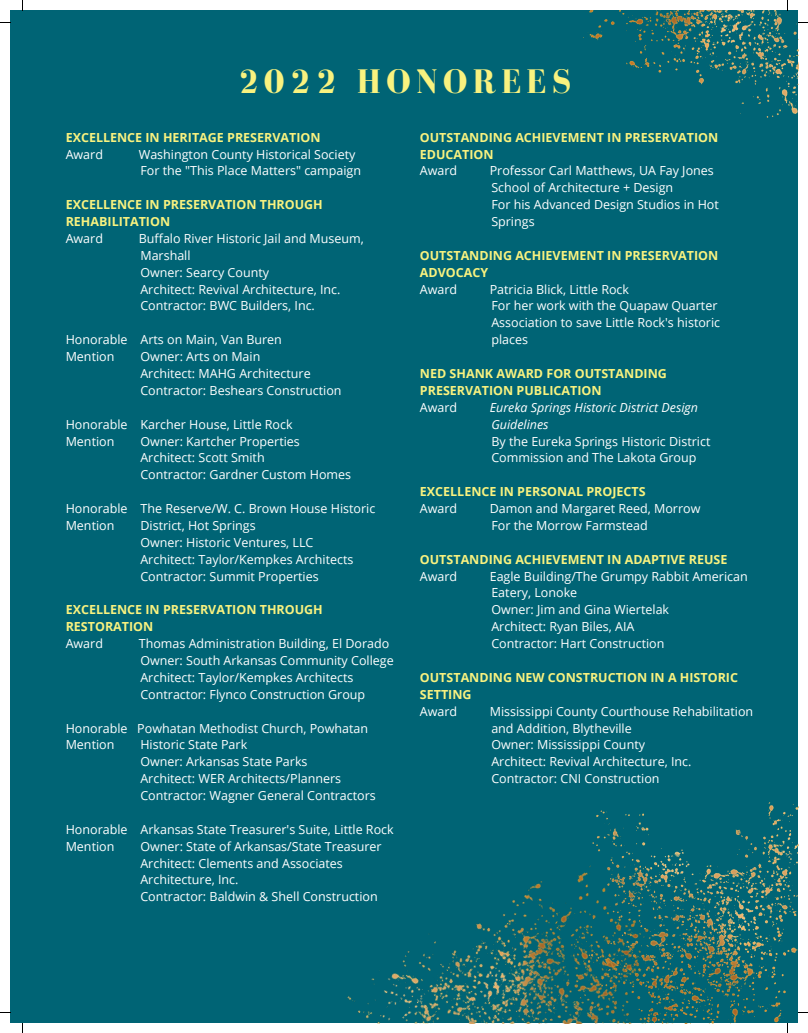
<style>
.page{position:relative;width:808px;height:1033px;background:#fff}
.page>*{position:absolute;margin:0;border:0;box-sizing:border-box;transform-origin:0 0}
.t1{font:700 35px "Bodoni FLF";letter-spacing:.15em;color:#f9f27f}
.t2{font:12.5px/16.9px "Open Sans";color:#fff}
.t3{font:700 12.5px/16.9px "Open Sans";color:#f9f27f}
.t4{font:italic 12.5px/16.9px "Open Sans";color:#fff}
</style>
<div class="page">
<div style="left:10px;top:10px;width:788px;height:1013px;background:#006475"></div>
<img style="left:710px;top:802px;width:88px;height:221px">
<img style="left:583px;top:10px;width:215px;height:108px">
<img style="left:347px;top:810px;width:363px;height:213px">
<h1 class="t1" style="left:238px;top:62px;width:334px">2022 HONOREES</h1>
<p class="t3" style="left:66px;top:128px;width:256px">EXCELLENCE IN HERITAGE PRESERVATION</p>
<p class="t2" style="left:66px;top:145px;width:39px">Award</p>
<p class="t2" style="left:139px;top:145px;width:224px">Washington County Historical Society<br>For the "This Place Matters" campaign</p>
<p class="t3" style="left:66px;top:196px;width:259px">EXCELLENCE IN PRESERVATION THROUGH<br>REHABILITATION</p>
<p class="t2" style="left:66px;top:230px;width:39px">Award</p>
<p class="t2" style="left:139px;top:230px;width:227px">Buffalo River Historic Jail and Museum,<br>Marshall<br>Owner: Searcy County<br>Architect: Revival Architecture, Inc.<br>Contractor: BWC Builders, Inc.</p>
<p class="t2" style="left:66px;top:331px;width:218px">Honorable Arts on Main, Van Buren<br>Mention</p>
<p class="t2" style="left:140px;top:348px;width:203px">Owner: Arts on Main<br>Architect: MAHG Architecture<br>Contractor: Beshears Construction</p>
<p class="t2" style="left:66px;top:415px;width:228px">Honorable Karcher House, Little Rock<br>Mention</p>
<p class="t2" style="left:140px;top:432px;width:212px">Owner: Kartcher Properties<br>Architect: Scott Smith<br>Contractor: Gardner Custom Homes</p>
<p class="t2" style="left:66px;top:500px;width:311px">Honorable The Reserve/W. C. Brown House Historic<br>Mention</p>
<p class="t2" style="left:140px;top:516px;width:214px">District, Hot Springs<br>Owner: Historic Ventures, LLC<br>Architect: Taylor/Kempkes Architects<br>Contractor: Summit Properties</p>
<p class="t3" style="left:66px;top:601px;width:259px">EXCELLENCE IN PRESERVATION THROUGH<br>RESTORATION</p>
<p class="t2" style="left:66px;top:635px;width:39px">Award</p>
<p class="t2" style="left:139px;top:635px;width:256px">Thomas Administration Building, El Dorado Owner: South Arkansas Community College Architect: Taylor/Kempkes Architects Contractor: Flynco Construction Group</p>
<p class="t2" style="left:66px;top:719px;width:304px">Honorable Powhatan Methodist Church, Powhatan<br>Mention</p>
<p class="t2" style="left:140px;top:736px;width:237px">Historic State Park<br>Owner: Arkansas State Parks<br>Architect: WER Architects/Planners<br>Contractor: Wagner General Contractors</p>
<p class="t2" style="left:66px;top:820px;width:329px">Honorable Arkansas State Treasurer's Suite, Little Rock<br>Mention</p>
<p class="t2" style="left:140px;top:837px;width:243px">Owner: State of Arkansas/State Treasurer Architect: Clements and Associates Architecture, Inc.<br>Contractor: Baldwin &amp; Shell Construction</p>
<p class="t3" style="left:420px;top:128px;width:300px">OUTSTANDING ACHIEVEMENT IN PRESERVATION<br>EDUCATION</p>
<p class="t2" style="left:420px;top:162px;width:39px">Award</p>
<p class="t2" style="left:489px;top:162px;width:231px">Professor Carl Matthews, UA Fay Jones<br>School of Architecture + Design<br>For his Advanced Design Studios in Hot<br>Springs</p>
<p class="t3" style="left:420px;top:246px;width:300px">OUTSTANDING ACHIEVEMENT IN PRESERVATION<br>ADVOCACY</p>
<p class="t2" style="left:420px;top:280px;width:39px">Award</p>
<p class="t2" style="left:489px;top:280px;width:232px">Patricia Blick, Little Rock<br>For her work with the Quapaw Quarter<br>Association to save Little Rock's historic places</p>
<p class="t3" style="left:420px;top:365px;width:248px">NED SHANK AWARD FOR OUTSTANDING<br>PRESERVATION PUBLICATION</p>
<p class="t2" style="left:420px;top:398px;width:39px">Award</p>
<p class="t4" style="left:489px;top:398px;width:210px">Eureka Springs Historic District Design<br>Guidelines</p>
<p class="t2" style="left:491px;top:432px;width:220px">By the Eureka Springs Historic District<br>Commission and The Lakota Group</p>
<p class="t3" style="left:420px;top:483px;width:227px">EXCELLENCE IN PERSONAL PROJECTS</p>
<p class="t2" style="left:420px;top:500px;width:39px">Award</p>
<p class="t2" style="left:489px;top:500px;width:212px">Damon and Margaret Reed, Morrow<br>For the Morrow Farmstead</p>
<p class="t3" style="left:420px;top:550px;width:309px">OUTSTANDING ACHIEVEMENT IN ADAPTIVE REUSE</p>
<p class="t2" style="left:420px;top:567px;width:39px">Award</p>
<p class="t2" style="left:489px;top:567px;width:259px">Eagle Building/The Grumpy Rabbit American<br>Eatery, Lonoke<br>Owner: Jim and Gina Wiertelak<br>Architect: Ryan Biles, AIA<br>Contractor: Hart Construction</p>
<p class="t3" style="left:420px;top:668px;width:319px">OUTSTANDING NEW CONSTRUCTION IN A HISTORIC<br>SETTING</p>
<p class="t2" style="left:420px;top:702px;width:39px">Award</p>
<p class="t2" style="left:489px;top:702px;width:265px">Mississippi County Courthouse Rehabilitation and Addition, Blytheville<br>Owner: Mississippi County<br>Architect: Revival Architecture, Inc.<br>Contractor: CNI Construction</p>
</div>
